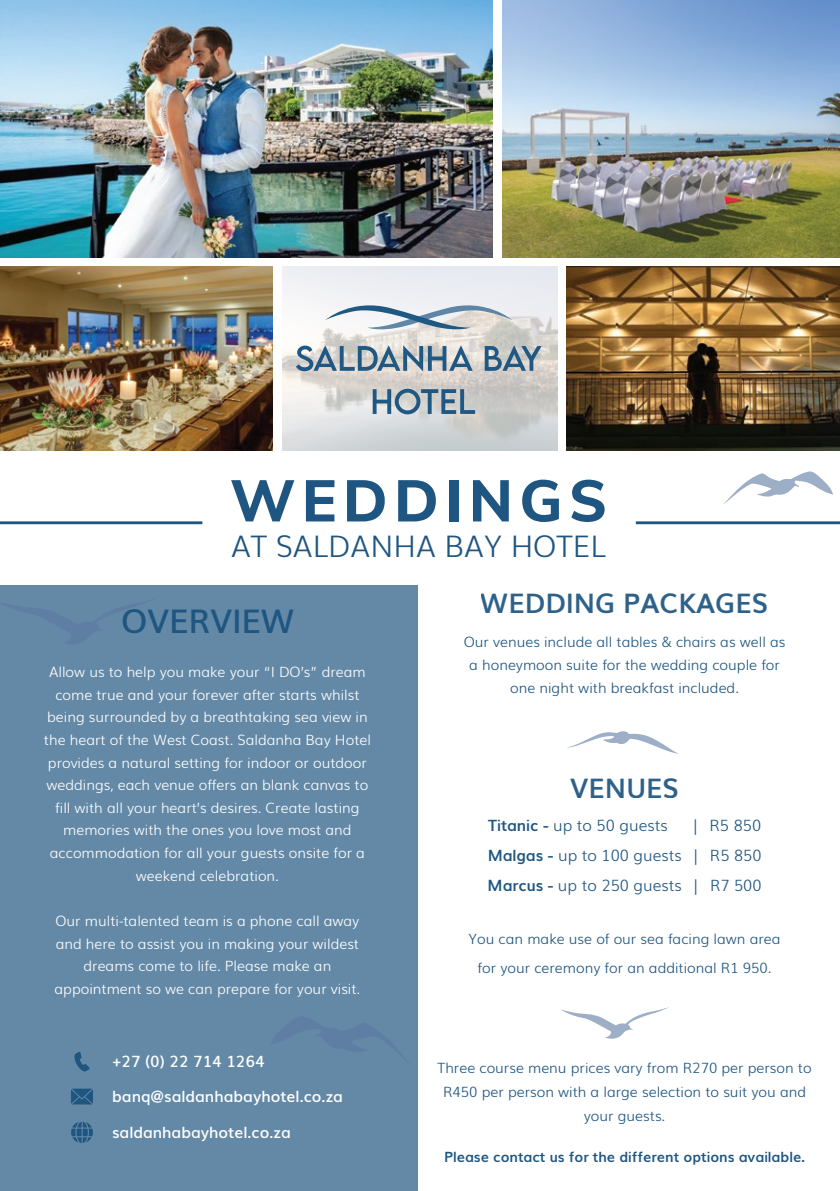
<style>
.page{position:relative;width:840px;height:1191px;background:#fff}
.page>*{position:absolute;margin:0;border:0;box-sizing:border-box;transform-origin:0 0}
.t1{font:800 58px "Muli";letter-spacing:.11em;color:#1f5681}
.t2{font:600 32.6px "Muli";color:#1f5681}
.t3{font:300 29.8px "Muli";color:#1f5681}
.t4{font:700 26.8px "Muli";color:#1f5681}
.t5{font:300 15.6px/29.8px "Muli";color:#1f5681;text-align:justify}
.t6{font:600 15.6px "Muli";color:#fff}
.t7{font:300 14.2px/22.6px "Muli";color:#fff;text-align:center}
.t8{font:300 14.2px/22.6px "Muli";color:#1f5681;text-align:center}
.t9{font:700 14.2px "Muli";color:#1f5681}
.s1{font-weight:700}
</style>
<div class="page">
<img style="left:566px;top:267px;width:273px;height:183px">
<img style="left:0;top:0;width:492px;height:257px">
<div style="left:0;top:585px;width:417px;height:605px;background:#6389a6"></div>
<hr style="left:0;top:521px;width:202px;height:3px;background:#1f5681">
<svg style="left:74px;top:1052px;width:15px;height:19px"></svg>
<svg style="left:71px;top:1088px;width:22px;height:16px"></svg>
<svg style="left:71px;top:1121px;width:22px;height:22px"></svg>
<svg style="left:271px;top:1017px;width:135px;height:43px"></svg>
<svg style="left:2px;top:600px;width:148px;height:44px"></svg>
<svg style="left:561px;top:1007px;width:107px;height:31px"></svg>
<svg style="left:282px;top:266px;width:275px;height:185px;background:#dedede"></svg>
<svg style="left:296px;top:345px;width:176px;height:26px;background:#98a9b5"></svg>
<svg style="left:484px;top:345px;width:57px;height:26px"></svg>
<svg style="left:372px;top:389px;width:103px;height:25px;background:#8ea3b1"></svg>
<svg style="left:325px;top:305px;width:187px;height:29px"></svg>
<svg style="left:567px;top:731px;width:110px;height:22px"></svg>
<img style="left:502px;top:0;width:337px;height:257px">
<img style="left:0;top:267px;width:272px;height:183px">
<svg style="left:724px;top:471px;width:108px;height:33px"></svg>
<hr style="left:635px;top:521px;width:204px;height:3px;background:#1f5681">
<h1 class="t1" style="left:230px;top:458px;width:378px">WEDDINGS</h1>
<h3 class="t3" style="left:231px;top:523px;width:376px">AT SALDANHA BAY HOTEL</h3>
<h2 class="t2" style="left:121px;top:594px;width:174px">OVERVIEW</h2>
<p class="t7" style="left:44px;top:659px;width:328px">Allow us to help you make your “I DO’s” dream come true and your forever after starts whilst being surrounded by a breathtaking sea view in the heart of the West Coast. Saldanha Bay Hotel provides a natural setting for indoor or outdoor weddings, each venue offers an blank canvas to fill with all your heart’s desires. Create lasting memories with the ones you love most and accommodation for all your guests onsite for a weekend celebration.</p>
<p class="t7" style="left:54px;top:908px;width:307px">Our multi-talented team is a phone call away and here to assist you in making your wildest dreams come to life. Please make an appointment so we can prepare for your visit.</p>
<p class="t6" style="left:112px;top:1048px;width:154px">+27 (0) 22 714 1264</p>
<p class="t6" style="left:112px;top:1083px;width:232px">banq@saldanhabayhotel.co.za</p>
<p class="t6" style="left:112px;top:1119px;width:180px">saldanhabayhotel.co.za</p>
<h3 class="t4" style="left:480px;top:582px;width:289px">WEDDING PACKAGES</h3>
<p class="t8" style="left:463px;top:630px;width:323px">Our venues include all tables &amp; chairs as well as a honeymoon suite for the wedding couple for one night with breakfast included.</p>
<h3 class="t4" style="left:570px;top:766px;width:110px">VENUES</h3>
<p class="t5" style="left:488px;top:809px;width:181px"><span class="s1">Titanic -</span> up to 50 guests</p>
<p class="t5" style="left:487px;top:809px;width:275px;text-indent:203px">| R5 850<br><span class="s1">Malgas -</span> up to 100 guests | R5 850<br><span class="s1">Marcus -</span> up to 250 guests | R7 500</p>
<p class="t8" style="left:468px;top:922px;width:313px;line-height:29.8px">You can make use of our sea facing lawn area for your ceremony for an additional R1 950.</p>
<p class="t8" style="left:437px;top:1054px;width:375px;line-height:24px">Three course menu prices vary from R270 per person to<br>R450 per person with a large selection to suit you and your guests.</p>
<p class="t9" style="left:444px;top:1145px;width:362px">Please contact us for the different options available.</p>
</div>
